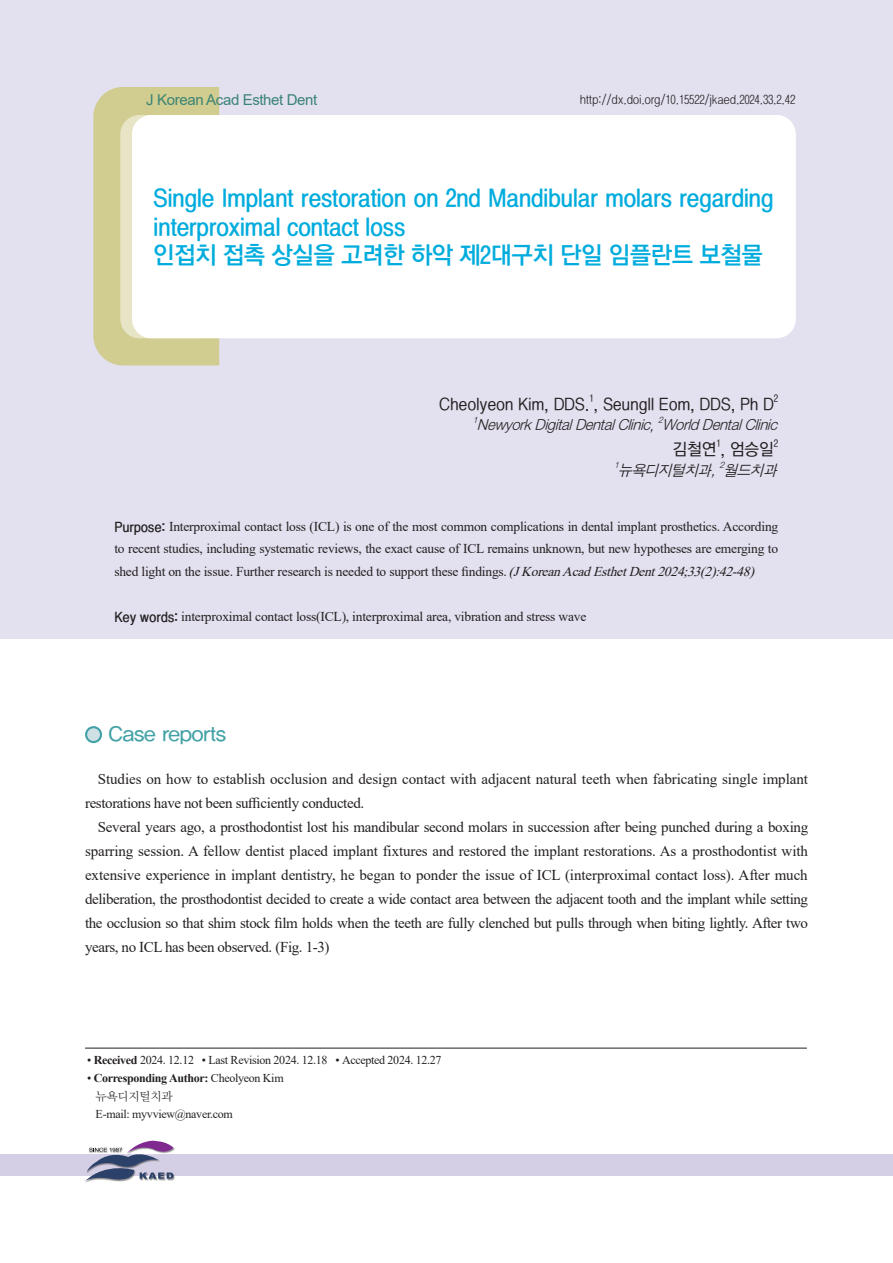
<style>
.page{position:relative;width:893px;height:1263px;background:#fff}
.page>*{position:absolute;margin:0;border:0;box-sizing:border-box;transform-origin:0 0}
.t1{font:24px/28.5px "YGO540";letter-spacing:-.025em;color:#00acdd}
.t2{font:21px "YDIYGO330";letter-spacing:-.02em;color:#43a2a7}
.t3{font:16.5px "YGO530";letter-spacing:-.015em;color:#231f20}
.t4{font:15px/24px "Times New Roman";letter-spacing:-.005em;color:#231f20}
.t5{font:italic 15px "Sand Jg";color:#231f20}
.t6{font:15px "Arial";letter-spacing:-.025em;color:#3b8476}
.t7{font:13.5px/22.5px "Times New Roman";letter-spacing:-.015em;color:#231f20;text-align:justify}
.t8{font:12px "Times New Roman";letter-spacing:-.025em;color:#231f20}
.t9{font:12px "YGO520";letter-spacing:-.025em;color:#231f20}
.t10{font:700 12px "Times New Roman";letter-spacing:-.025em;color:#231f20}
.t11{font:12px "YDIY Mj O320";letter-spacing:-.025em;color:#231f20}
.t12{font:9.6px "YGO530";color:#231f20}
.t13{font:italic 8.7px "Sand Jg";color:#231f20}
.s1{font-family:"YGO540"}
.s2{font-style:italic}
.s3{font-weight:700}
.s4{font-weight:400}
</style>
<div class="page">
<div style="left:0;top:1154px;width:893px;height:22px;background:#d4cfe4"></div>
<div style="left:85px;top:1141px;width:90px;height:42px;background:#231f20;opacity:.5"></div>
<svg style="left:85px;top:1141px;width:88px;height:40px"></svg>
<div style="left:0;top:0;width:893px;height:639px;background:#e3e0ef"></div>
<div style="left:93px;top:87px;width:126px;height:278px;background:#d1cc8f"></div>
<div style="left:120px;top:115px;width:99px;height:223px;background:#e7e5c6;border-radius:19px"></div>
<div style="left:132px;top:115px;width:664px;height:223px;background:#fff;border-radius:19px"></div>
<hr style="left:85px;top:1048px;width:722px;height:1px;background:#231f20">
<div style="left:86px;top:727px;width:15px;height:15px;background:#cfe1e4;border-radius:50%"></div>
<div style="left:85px;top:726px;width:17px;height:17px;border:2px solid #43a2a7;border-radius:50%"></div>
<p class="t6" style="left:146px;top:90px;width:173px">J Korean Acad Esthet Dent</p>
<p class="t9" style="left:580px;top:94px;width:217px">http://dx.doi.org/10.15522/jkaed.2024.33.2.42</p>
<h1 class="t1" style="left:153px;top:185px;width:622px">Single Implant restoration on 2nd Mandibular molars regarding interproximal contact loss<br>인접치 접촉 상실을 고려한 하악 제2대구치 단일 임플란트 보철물</h1>
<p class="t12" style="left:589px;top:394px;width:6px">1</p>
<p class="t12" style="left:774px;top:394px;width:6px">2</p>
<p class="t3" style="left:439px;top:396px;width:336px">Cheolyeon Kim, DDS. , SeungIl Eom, DDS, Ph D</p>
<p class="t13" style="left:658px;top:416px;width:9px">2</p>
<p class="t13" style="left:473px;top:416px;width:9px">1</p>
<p class="t5" style="left:477px;top:418px;width:306px">Newyork Digital Dental Clinic, World Dental Clinic</p>
<p class="t12" style="left:716px;top:439px;width:6px">1</p>
<p class="t12" style="left:774px;top:439px;width:6px">2</p>
<p class="t3" style="left:673px;top:441px;width:103px">김철연 , 엄승일</p>
<p class="t13" style="left:720px;top:461px;width:9px">2</p>
<p class="t13" style="left:614px;top:461px;width:9px">1</p>
<p class="t5" style="left:618px;top:463px;width:164px">뉴욕디지털치과, 월드치과</p>
<p class="t7" style="left:114px;top:515px;width:665px"><span class="s1">Purpose:</span> Interproximal contact loss (ICL) is one of the most common complications in dental implant prosthetics. According to recent studies, including systematic reviews, the exact cause of ICL remains unknown, but new hypotheses are emerging to shed light on the issue. Further research is needed to support these findings. <span class="s2">(JKoreanAcadEsthetDent2024;33(2):42-48)</span></p>
<p class="t7" style="left:114px;top:605px;width:473px"><span class="s1">Key words:</span> interproximal contact loss(ICL), interproximal area, vibration and stress wave</p>
<h2 class="t2" style="left:109px;top:722px;width:119px">Case reports</h2>
<p class="t4" style="left:85px;top:766px;width:724px;text-indent:13px">Studies on how to establish occlusion and design contact with adjacent natural teeth when fabricating single implant restorations have not been sufficiently conducted.</p>
<p class="t4" style="left:85px;top:814px;width:725px;text-align:justify;text-indent:13px">Several years ago, a prosthodontist lost his mandibular second molars in succession after being punched during a boxing sparring session. A fellow dentist placed implant fixtures and restored the implant restorations. As a prosthodontist with extensive experience in implant dentistry, he began to ponder the issue of ICL (interproximal contact loss). After much deliberation, the prosthodontist decided to create a wide contact area between the adjacent tooth and the implant while setting the occlusion so that shim stock film holds when the teeth are fully clenched but pulls through when biting lightly. After two years, no ICL has been observed. (Fig. 1-3)</p>
<p class="t8" style="left:87px;top:1051px;width:356px">• <span class="s3">Received</span> 2024. 12.12 • Last Revision 2024. 12.18 • Accepted 2024. 12.27</p>
<p class="t10" style="left:87px;top:1070px;width:198px"><span class="s4">•</span> Corresponding Author: <span class="s4">Cheolyeon Kim</span></p>
<p class="t11" style="left:96px;top:1090px;width:79px">뉴욕디지털치과</p>
<p class="t8" style="left:96px;top:1105px;width:139px">E-mail: myvview@naver.com</p>
</div>
